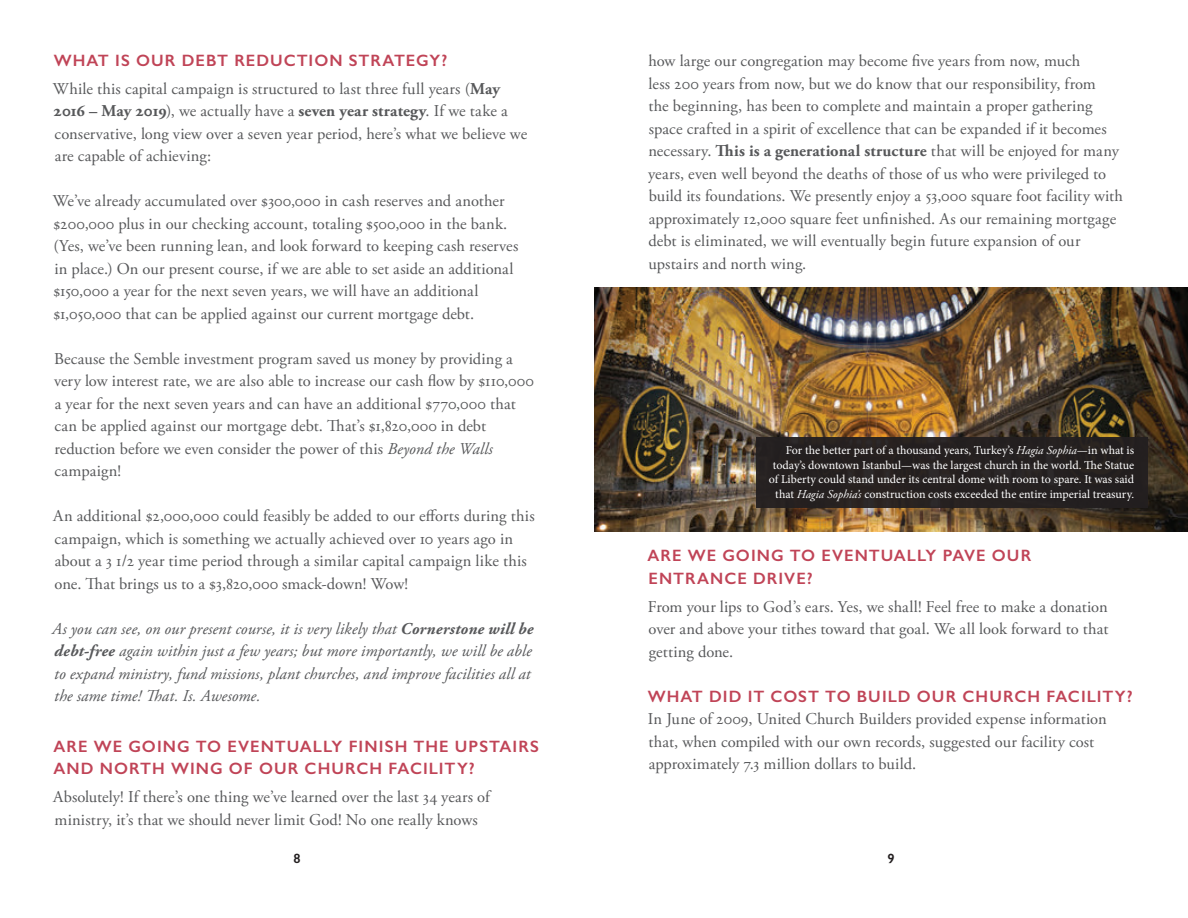
<style>
.page{position:relative;width:1188px;height:918px;background:#fff}
.page>*{position:absolute;margin:0;border:0;box-sizing:border-box;transform-origin:0 0}
.Body{font:16.5px/22.5px "Adobe Garamond Pro";color:#57585a}
.Body-2{font:italic 16.5px/22.5px "Adobe Garamond Pro";letter-spacing:.005em;color:#57585a}
.SubHeader_-_Red{font:600 16.5px/22.5px "Gill Sans";letter-spacing:.06em;color:#c04457}
.Body-3{font:600 16.5px "Gill Sans";letter-spacing:.06em;color:#c04457}
.t1{font:600 13.5px "Gill Sans";color:#231f20}
.t2{font:12px/14.4px "Minion Pro";color:#fff;text-align:right}
.s1{font-weight:700}
.s2{font-style:italic}
.s3{font-family:"Adobe Garamond Pro";font-style:italic}
</style>
<div class="page">
<img style="left:594px;top:287px;width:594px;height:244px">
<div style="left:748px;top:444px;width:408px;height:87px;background:#231f20;opacity:.2"></div>
<div style="left:756px;top:437px;width:392px;height:71px;background:#231f20"></div>
<p class="SubHeader_-_Red" style="left:54px;top:49px;width:395px">WHAT IS OUR DEBT REDUCTION STRATEGY?</p>
<p class="Body" style="left:53px;top:78px;width:476px">While this capital campaign is structured to last three full years (<span class="s1">May 2016 – May 2019</span>), we actually have a <span class="s1">seven year strategy</span>. If we take a conservative, long view over a seven year period, here’s what we believe we are capable of achieving:</p>
<p class="Body" style="left:53px;top:191px;width:467px">We’ve already accumulated over $300,000 in cash reserves and another $200,000 plus in our checking account, totaling $500,000 in the bank. (Yes, we’ve been running lean, and look forward to keeping cash reserves in place.) On our present course, if we are able to set aside an additional $150,000 a year for the next seven years, we will have an additional $1,050,000 that can be applied against our current mortgage debt.</p>
<p class="Body" style="left:54px;top:348px;width:481px">Because the Semble investment program saved us money by providing a very low interest rate, we are also able to increase our cash flow by $110,000 a year for the next seven years and can have an additional $770,000 that can be applied against our mortgage debt. That’s $1,820,000 in debt reduction before we even consider the power of this <span class="s2">Beyond the Walls </span>campaign!</p>
<p class="Body" style="left:53px;top:506px;width:483px">An additional $2,000,000 could feasibly be added to our efforts during this campaign, which is something we actually achieved over 10 years ago in about a 3 1/2 year time period through a similar capital campaign like this one. That brings us to a $3,820,000 smack-down! Wow!</p>
<p class="Body-2" style="left:52px;top:618px;width:483px">As you can see, on our present course, it is very likely that <span class="s1">Cornerstone will be debt-free</span> again within just a few years; but more importantly, we will be able to expand ministry, fund missions, plant churches, and improve facilities all at the same time! That. Is. Awesome.</p>
<p class="SubHeader_-_Red" style="left:54px;top:735px;width:487px">ARE WE GOING TO EVENTUALLY FINISH THE UPSTAIRS<br>AND NORTH WING OF OUR CHURCH FACILITY?</p>
<p class="Body" style="left:53px;top:786px;width:440px">Absolutely! If there’s one thing we’ve learned over the last 34 years of ministry, it’s that we should never limit God! No one really knows</p>
<p class="Body" style="left:648px;top:50px;width:476px">how large our congregation may become five years from now, much<br>less 200 years from now, but we do know that our responsibility, from<br>the beginning, has been to complete and maintain a proper gathering space crafted in a spirit of excellence that can be expanded if it becomes necessary. <span class="s1">This is a generational structure</span> that will be enjoyed for many years, even well beyond the deaths of those of us who were privileged to build its foundations. We presently enjoy a 53,000 square foot facility with approximately 12,000 square feet unfinished. As our remaining mortgage debt is eliminated, we will eventually begin future expansion of our upstairs and north wing.</p>
<p class="t2" style="left:769px;top:443px;width:367px">For the better part of a thousand years, Turkey’s <span class="s3">Hagia Sophia</span>—in what is today’s downtown Istanbul—was the largest church in the world. The Statue of Liberty could stand under its central dome with room to spare. It was said that <span class="s3">Hagia Sophia’s</span> construction costs exceeded the entire imperial treasury.</p>
<p class="SubHeader_-_Red" style="left:648px;top:544px;width:385px">ARE WE GOING TO EVENTUALLY PAVE OUR<br>ENTRANCE DRIVE?</p>
<p class="Body" style="left:648px;top:596px;width:462px;text-align:justify">From your lips to God’s ears. Yes, we shall! Feel free to make a donation over and above your tithes toward that goal. We all look forward to that getting done.</p>
<p class="Body-3" style="left:648px;top:686px;width:486px">WHAT DID IT COST TO BUILD OUR CHURCH FACILITY?</p>
<p class="Body" style="left:648px;top:708px;width:460px">In June of 2009, United Church Builders provided expense information that, when compiled with our own records, suggested our facility cost approximately 7.3 million dollars to build.</p>
<p class="t1" style="left:293px;top:850px;width:9px">8</p>
<p class="t1" style="left:887px;top:850px;width:9px">9</p>
</div>
